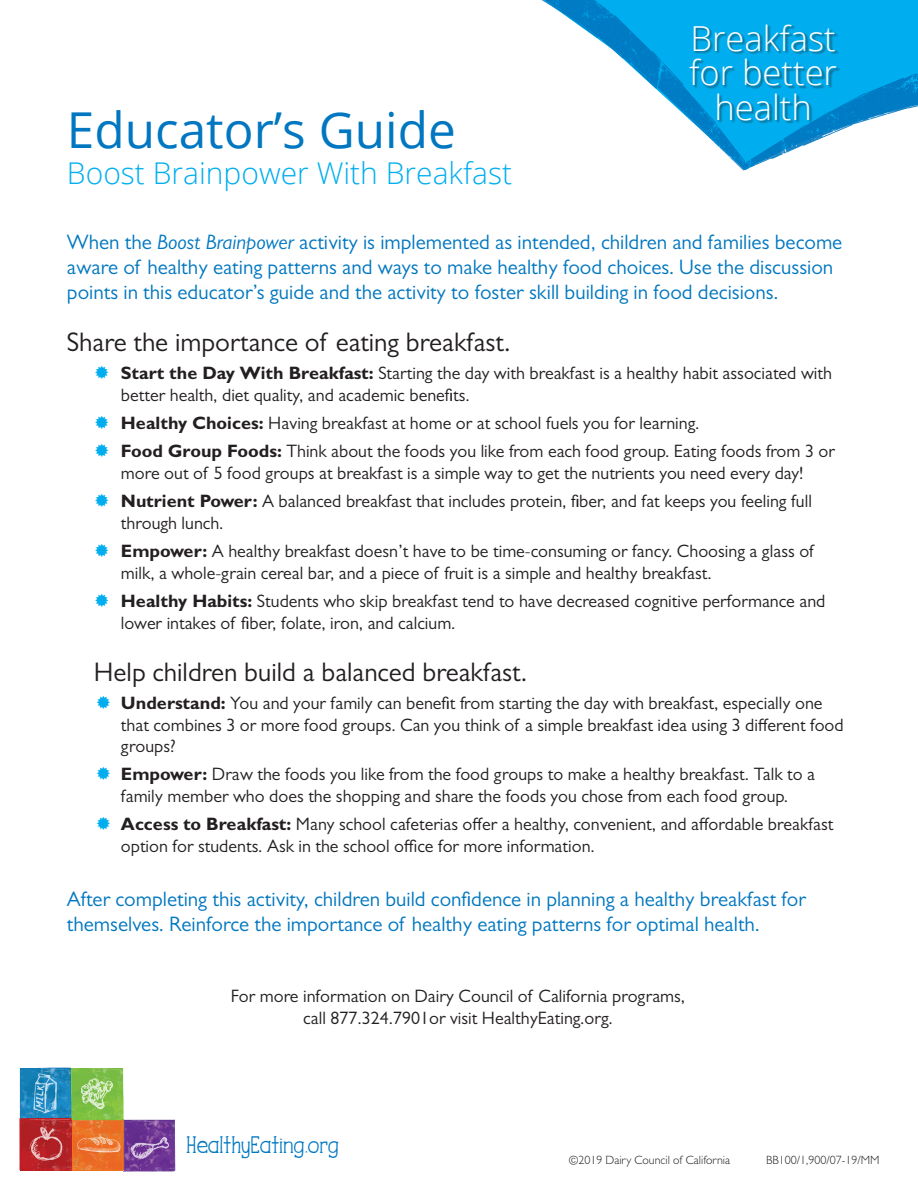
<style>
.page{position:relative;width:918px;height:1188px;background:#fff}
.page>*{position:absolute;margin:0;border:0;box-sizing:border-box;transform-origin:0 0}
.t1{font:49.5px "Open Sans";color:#0077c0}
.t2{font:300 34.5px/34.5px "Open Sans";color:#fff;text-align:center}
.t3{font:300 30px "Open Sans";color:#00aeef}
.t4{font:27px "Gill Sans MT Std";color:#231f20}
.t5{font:21px/25.2px "Gill Sans MT Std";color:#0077c0}
.t6{font:700 21px "TALUHLA";color:#0077c0}
.t7{font:18px/21.6px "Gill Sans MT Std";color:#231f20}
.t8{font:300 12px "Gill Sans MT Std";color:#231f20}
.s1{font-style:italic}
.s2{font-weight:700}
</style>
<div class="page">
<svg style="left:20px;top:1067px;width:155px;height:105px"></svg>
<img style="left:123px;top:1121px;width:51px;height:51px">
<img style="left:541px;top:0;width:377px;height:171px">
<div style="left:690px;top:25px;width:150px;height:99px;background:#231f20;opacity:.5"></div>
<h1 class="t1" style="left:67px;top:96px;width:390px">Educator’s Guide</h1>
<h3 class="t3" style="left:67px;top:153px;width:447px">Boost Brainpower With Breakfast</h3>
<h2 class="t2" style="left:689px;top:20px;width:149px">Breakfast for better health</h2>
<p class="t5" style="left:67px;top:229px;width:777px">When the <span class="s1">Boost Brainpower</span> activity is implemented as intended, children and families become aware of healthy eating patterns and ways to make healthy food choices. Use the discussion points in this educator’s guide and the activity to foster skill building in food decisions.</p>
<h3 class="t4" style="left:67px;top:326px;width:445px">Share the importance of eating breakfast.</h3>
<p class="t7" style="left:121px;top:362px;width:713px"><span class="s2">Start the Day With Breakfast:</span> Starting the day with breakfast is a healthy habit associated with better health, diet quality, and academic benefits.</p>
<p class="t7" style="left:121px;top:409px;width:716px;line-height:28.3px"><span class="s2">Healthy Choices:</span> Having breakfast at home or at school fuels you for learning.<br><span class="s2">Food Group Foods:</span> Think about the foods you like from each food group. Eating foods from 3 or</p>
<p class="t7" style="left:121px;top:459px;width:693px;line-height:28.3px">more out of 5 food groups at breakfast is a simple way to get the nutrients you need every day!<br><span class="s2">Nutrient Power:</span> A balanced breakfast that includes protein, fiber, and fat keeps you feeling full</p>
<p class="t7" style="left:121px;top:509px;width:694px;line-height:28.3px">through lunch.<br><span class="s2">Empower:</span> A healthy breakfast doesn’t have to be time-consuming or fancy. Choosing a glass of</p>
<p class="t7" style="left:121px;top:559px;width:706px;line-height:28.3px">milk, a whole-grain cereal bar, and a piece of fruit is a simple and healthy breakfast.<br><span class="s2">Healthy Habits:</span> Students who skip breakfast tend to have decreased cognitive performance and</p>
<p class="t7" style="left:121px;top:612px;width:336px">lower intakes of fiber, folate, iron, and calcium.</p>
<h3 class="t4" style="left:94px;top:656px;width:435px">Help children build a balanced breakfast.</h3>
<p class="t7" style="left:121px;top:692px;width:724px"><span class="s2">Understand:</span> You and your family can benefit from starting the day with breakfast, especially one that combines 3 or more food groups. Can you think of a simple breakfast idea using 3 different food groups?</p>
<p class="t7" style="left:121px;top:764px;width:696px"><span class="s2">Empower:</span> Draw the foods you like from the food groups to make a healthy breakfast. Talk to a family member who does the shopping and share the foods you chose from each food group.</p>
<p class="t7" style="left:121px;top:813px;width:714px"><span class="s2">Access to Breakfast:</span> Many school cafeterias offer a healthy, convenient, and affordable breakfast option for students. Ask in the school office for more information.</p>
<p class="t5" style="left:67px;top:886px;width:741px">After completing this activity, children build confidence in planning a healthy breakfast for themselves. Reinforce the importance of healthy eating patterns for optimal health.</p>
<p class="t7" style="left:231px;top:985px;width:456px;text-align:center">For more information on Dairy Council of California programs, call 877.324.7901or visit HealthyEating.org.</p>
<p class="t6" style="left:187px;top:1132px;width:154px">HealthyEating.org</p>
<p class="t8" style="left:569px;top:1153px;width:163px">©2019 Dairy Council of California</p>
<p class="t8" style="left:766px;top:1153px;width:115px">BB100/1,900/07-19/MM</p>
</div>
